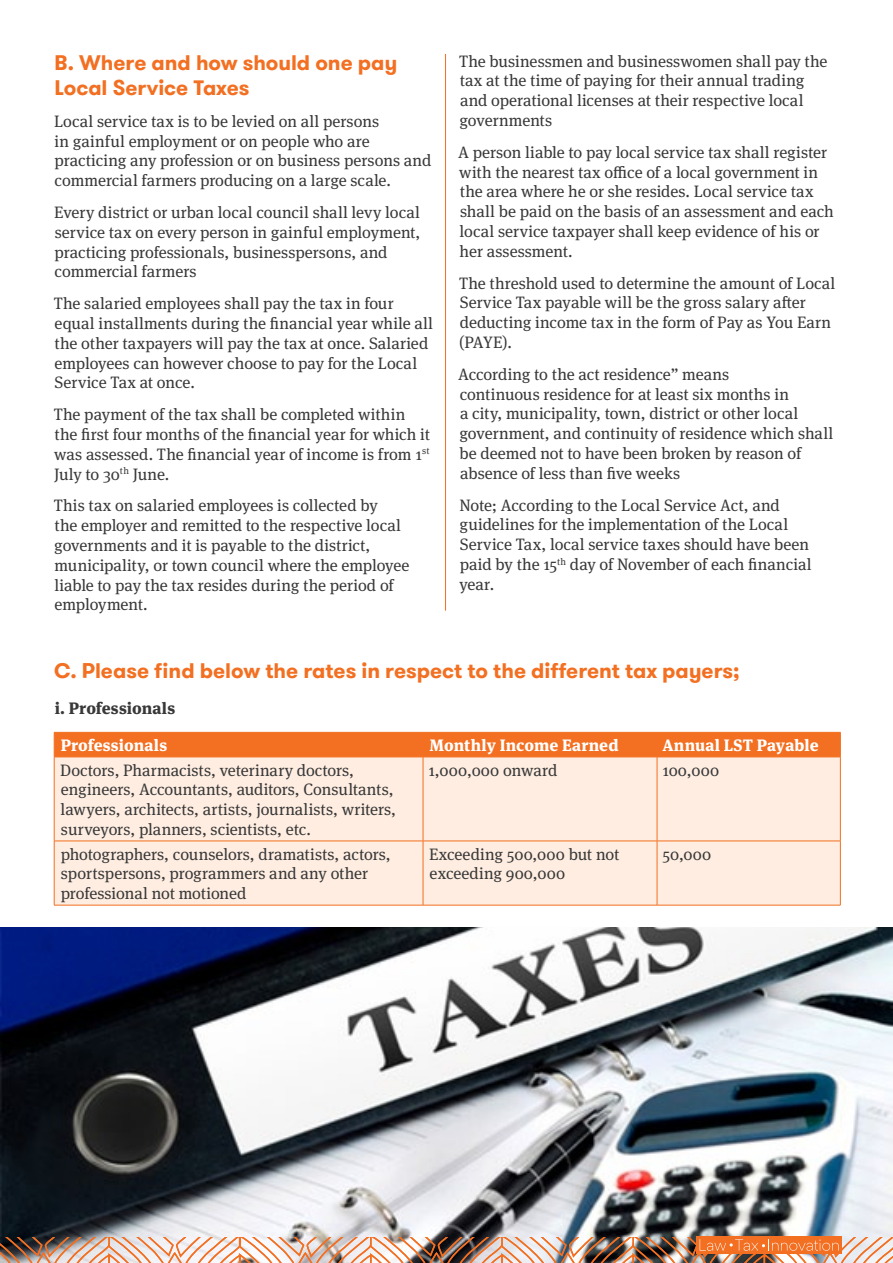
<style>
.page{position:relative;width:893px;height:1263px;background:#fff}
.page>*{position:absolute;margin:0;border:0;box-sizing:border-box;transform-origin:0 0}
.t1{font:700 21px/25.2px "GT Walsheim Pro";color:#f36f21}
.t2{font:16.5px/19.8px "Meta Serif Pro";color:#383839}
.t3{font:800 16.5px "Meta Serif Pro";letter-spacing:.005em;color:#fff}
.t4{font:800 16.5px "Meta Serif Pro";letter-spacing:.01em;color:#383839}
</style>
<div class="page">
<img style="left:0;top:927px;width:893px;height:310px">
<div style="left:55px;top:758px;width:785px;height:147px;background:#feede0"></div>
<div style="left:54px;top:732px;width:787px;height:25px;background:#f36f21"></div>
<hr style="left:54px;top:757px;width:369px;height:1px;background:#f36f21">
<hr style="left:54px;top:757px;width:1px;height:84px;background:#f36f21">
<hr style="left:423px;top:757px;width:234px;height:1px;background:#f36f21">
<hr style="left:423px;top:757px;width:1px;height:84px;background:#f36f21">
<hr style="left:657px;top:757px;width:183px;height:1px;background:#f36f21">
<hr style="left:657px;top:757px;width:1px;height:84px;background:#f36f21">
<hr style="left:840px;top:757px;width:1px;height:84px;background:#f36f21">
<hr style="left:54px;top:841px;width:369px;height:1px;background:#f36f21">
<hr style="left:54px;top:841px;width:1px;height:64px;background:#f36f21">
<hr style="left:423px;top:841px;width:234px;height:1px;background:#f36f21">
<hr style="left:423px;top:841px;width:1px;height:64px;background:#f36f21">
<hr style="left:657px;top:841px;width:183px;height:1px;background:#f36f21">
<hr style="left:657px;top:841px;width:1px;height:64px;background:#f36f21">
<hr style="left:840px;top:841px;width:1px;height:64px;background:#f36f21">
<hr style="left:54px;top:905px;width:369px;height:1px;background:#f36f21">
<hr style="left:423px;top:905px;width:234px;height:1px;background:#f36f21">
<hr style="left:657px;top:905px;width:183px;height:1px;background:#f36f21">
<hr style="left:445px;top:54px;width:1px;height:557px;background:#f36f21">
<div style="left:697px;top:1236px;width:145px;height:17px;background:#f36f21"></div>
<img style="left:0;top:1237px;width:893px;height:26px">
<p class="t1" style="left:54px;top:50px;width:344px">B. Where and how should one pay<br>Local Service Taxes</p>
<p class="t2" style="left:54px;top:110px;width:379px">Local service tax is to be levied on all persons<br>in gainful employment or on people who are practicing any profession or on business persons and commercial farmers producing on a large scale.</p>
<p class="t2" style="left:54px;top:201px;width:368px">Every district or urban local council shall levy local service tax on every person in gainful employment, practicing professionals, businesspersons, and commercial farmers</p>
<p class="t2" style="left:54px;top:293px;width:381px">The salaried employees shall pay the tax in four equal installments during the financial year while all the other taxpayers will pay the tax at once. Salaried employees can however choose to pay for the Local Service Tax at once.</p>
<p class="t2" style="left:54px;top:404px;width:378px">The payment of the tax shall be completed within the first four months of the financial year for which it was assessed. The financial year of income is from 1<sup>st </sup>July to 30<sup>th</sup> June.</p>
<p class="t2" style="left:54px;top:495px;width:357px">This tax on salaried employees is collected by<br>the employer and remitted to the respective local governments and it is payable to the district, municipality, or town council where the employee liable to pay the tax resides during the period of employment.</p>
<p class="t2" style="left:459px;top:50px;width:370px">The businessmen and businesswomen shall pay the tax at the time of paying for their annual trading and operational licenses at their respective local governments</p>
<p class="t2" style="left:458px;top:141px;width:377px">A person liable to pay local service tax shall register with the nearest tax office of a local government in the area where he or she resides. Local service tax shall be paid on the basis of an assessment and each local service taxpayer shall keep evidence of his or her assessment.</p>
<p class="t2" style="left:459px;top:272px;width:378px">The threshold used to determine the amount of Local Service Tax payable will be the gross salary after deducting income tax in the form of Pay as You Earn (PAYE).</p>
<p class="t2" style="left:458px;top:363px;width:377px">According to the act residence” means<br>continuous residence for at least six months in<br>a city, municipality, town, district or other local government, and continuity of residence which shall be deemed not to have been broken by reason of absence of less than five weeks</p>
<p class="t2" style="left:459px;top:494px;width:354px">Note; According to the Local Service Act, and guidelines for the implementation of the Local Service Tax, local service taxes should have been paid by the 15<sup>th</sup> day of November of each financial year.</p>
<p class="t1" style="left:54px;top:658px;width:687px">C. Please find below the rates in respect to the different tax payers;</p>
<p class="t4" style="left:55px;top:695px;width:122px">i. Professionals</p>
<p class="t3" style="left:61px;top:732px;width:108px">Professionals</p>
<p class="t3" style="left:429px;top:732px;width:191px">Monthly Income Earned</p>
<p class="t3" style="left:662px;top:732px;width:158px">Annual LST Payable</p>
<p class="t2" style="left:60px;top:759px;width:337px">Doctors, Pharmacists, veterinary doctors, engineers, Accountants, auditors, Consultants, lawyers, architects, artists, journalists, writers, surveyors, planners, scientists, etc.</p>
<p class="t2" style="left:428px;top:759px;width:131px">1,000,000 onward</p>
<p class="t2" style="left:662px;top:759px;width:58px">100,000</p>
<p class="t2" style="left:61px;top:843px;width:332px">photographers, counselors, dramatists, actors, sportspersons, programmers and any other professional not motioned</p>
<p class="t2" style="left:429px;top:843px;width:192px">Exceeding 500,000 but not exceeding 900,000</p>
<p class="t2" style="left:663px;top:843px;width:50px">50,000</p>
</div>
